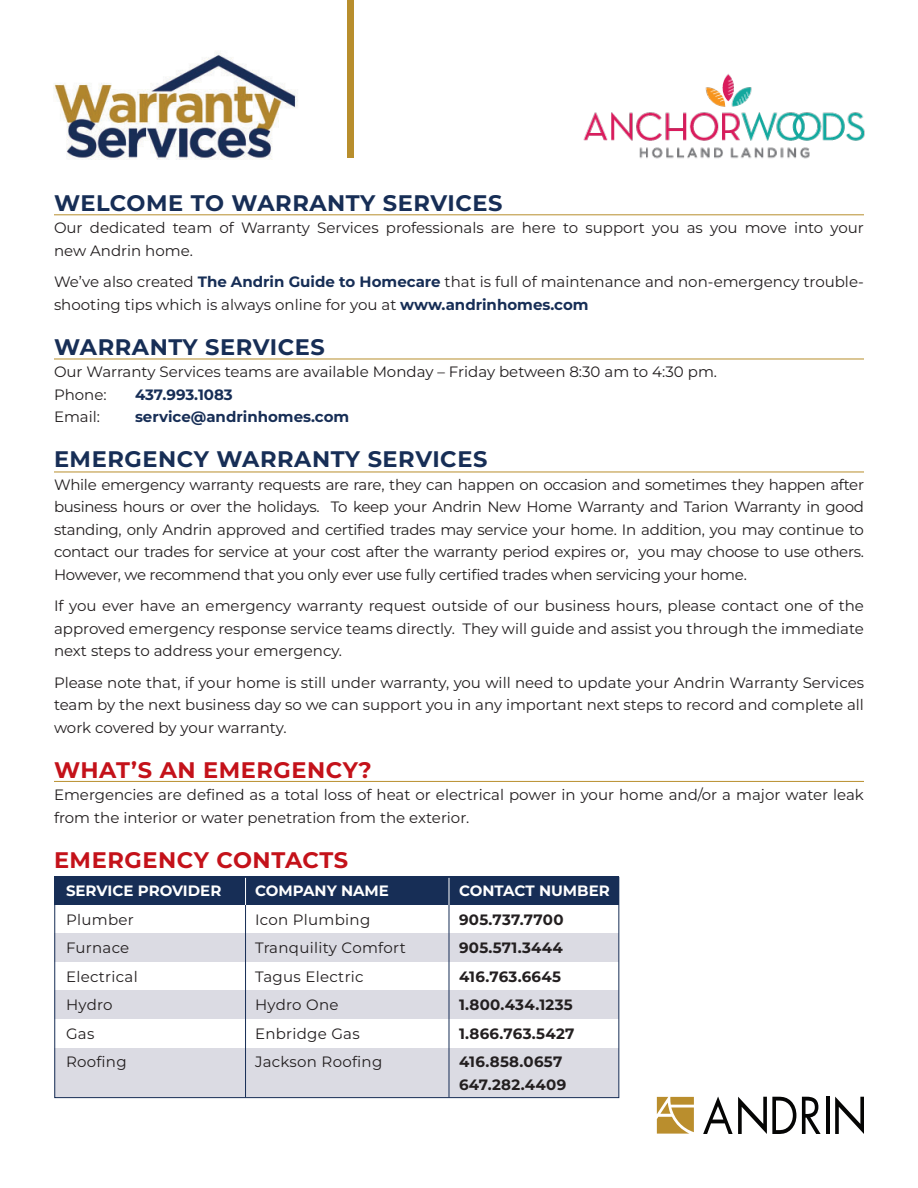
<style>
.page{position:relative;width:918px;height:1188px;background:#fff}
.page>*{position:absolute;margin:0;border:0;box-sizing:border-box;transform-origin:0 0}
.t1{font:700 22.5px "Montserrat";letter-spacing:.025em;color:#172e56}
.t2{font:700 22.5px "Montserrat";letter-spacing:.025em;color:#c4121a}
.t3{font:15px/22.5px "Montserrat";color:#231f20}
.t4{font:15px "Montserrat";letter-spacing:.02em;color:#231f20}
.t5{font:700 15px "Montserrat";letter-spacing:.02em;color:#231f20}
.t6{font:700 15px "Montserrat";color:#fff}
.t7{font:700 15px "Montserrat";color:#172e56}
.s1{font-weight:700;color:#172e56}
</style>
<div class="page">
<div style="left:54px;top:877px;width:565px;height:28px;background:#172e56"></div>
<div style="left:54px;top:934px;width:565px;height:28px;background:#dbdbe3"></div>
<div style="left:54px;top:991px;width:565px;height:28px;background:#dbdbe3"></div>
<div style="left:54px;top:1048px;width:565px;height:49px;background:#dbdbe3"></div>
<svg style="left:703px;top:1096px;width:93px;height:38px"></svg>
<svg style="left:802px;top:1097px;width:19px;height:37px"></svg>
<hr style="left:826px;top:1097px;width:4px;height:37px;background:#050504">
<svg style="left:835px;top:1097px;width:29px;height:37px"></svg>
<svg style="left:657px;top:1097px;width:37px;height:37px"></svg>
<img style="left:583px;top:74px;width:282px;height:85px">
<img style="left:53px;top:52px;width:245px;height:108px">
<div style="left:348px;top:0;width:6px;height:158px;background:#b88e2d"></div>
<hr style="left:54px;top:359px;width:810px;height:1px;background:#b88e2d">
<hr style="left:54px;top:214px;width:810px;height:1px;background:#b88e2d">
<hr style="left:54px;top:472px;width:810px;height:1px;background:#b88e2d">
<hr style="left:54px;top:781px;width:810px;height:1px;background:#b88e2d">
<hr style="left:449px;top:905px;width:1px;height:192px;background:#172e56">
<hr style="left:245px;top:905px;width:1px;height:192px;background:#172e56">
<svg style="left:245px;top:879px;width:1px;height:26px"></svg>
<svg style="left:449px;top:879px;width:1px;height:26px"></svg>
<div style="left:54px;top:877px;width:565px;height:221px;border:1px solid #172e56"></div>
<p class="t1" style="left:54px;top:188px;width:450px">WELCOME TO WARRANTY SERVICES</p>
<p class="t3" style="left:54px;top:216px;width:811px">Our dedicated team of Warranty Services professionals are here to support you as you move into your new Andrin home.</p>
<p class="t3" style="left:54px;top:270px;width:811px">We’ve also created <span class="s1">The Andrin Guide to Homecare</span> that is full of maintenance and non-emergency trouble&shy;shooting tips which is always online for you at <span class="s1">www.andrinhomes.com</span></p>
<p class="t1" style="left:54px;top:332px;width:272px">WARRANTY SERVICES</p>
<p class="t3" style="left:54px;top:360px;width:665px">Our Warranty Services teams are available Monday – Friday between 8:30 am to 4:30 pm.</p>
<p class="t3" style="left:54px;top:383px;width:54px">Phone:</p>
<p class="t7" style="left:135px;top:384px;width:99px">437.993.1083</p>
<p class="t3" style="left:54px;top:405px;width:48px">Email:</p>
<p class="t7" style="left:135px;top:407px;width:216px">service@andrinhomes.com</p>
<p class="t1" style="left:54px;top:444px;width:435px">EMERGENCY WARRANTY SERVICES</p>
<p class="t3" style="left:54px;top:473px;width:812px;text-align:justify">While emergency warranty requests are rare, they can happen on occasion and sometimes they happen after business hours or over the holidays. To keep your Andrin New Home Warranty and Tarion Warranty in good standing, only Andrin approved and certified trades may service your home. In addition, you may continue to contact our trades for service at your cost after the warranty period expires or, you may choose to use others.<br>However, we recommend that you only ever use fully certified trades when servicing your home.</p>
<p class="t3" style="left:54px;top:594px;width:812px;text-align:justify">If you ever have an emergency warranty request outside of our business hours, please contact one of the approved emergency response service teams directly. They will guide and assist you through the immediate next steps to address your emergency.</p>
<p class="t3" style="left:54px;top:671px;width:812px;text-align:justify">Please note that, if your home is still under warranty, you will need to update your Andrin Warranty Services team by the next business day so we can support you in any important next steps to record and complete all work covered by your warranty.</p>
<p class="t2" style="left:54px;top:755px;width:319px">WHAT’S AN EMERGENCY?</p>
<p class="t3" style="left:54px;top:783px;width:812px">Emergencies are defined as a total loss of heat or electrical power in your home and/or a major water leak from the interior or water penetration from the exterior.</p>
<p class="t2" style="left:54px;top:845px;width:296px">EMERGENCY CONTACTS</p>
<p class="t6" style="left:66px;top:881px;width:157px">SERVICE PROVIDER</p>
<p class="t6" style="left:255px;top:881px;width:136px">COMPANY NAME</p>
<p class="t6" style="left:459px;top:881px;width:152px">CONTACT NUMBER</p>
<p class="t4" style="left:66px;top:909px;width:69px">Plumber</p>
<p class="t4" style="left:255px;top:909px;width:117px">Icon Plumbing</p>
<p class="t5" style="left:459px;top:909px;width:106px">905.737.7700</p>
<p class="t3" style="left:66px;top:936px;width:65px">Furnace</p>
<p class="t4" style="left:255px;top:938px;width:152px">Tranquility Comfort</p>
<p class="t5" style="left:459px;top:938px;width:105px">905.571.3444</p>
<p class="t4" style="left:66px;top:966px;width:73px">Electrical</p>
<p class="t4" style="left:255px;top:966px;width:110px">Tagus Electric</p>
<p class="t5" style="left:459px;top:966px;width:104px">416.763.6645</p>
<p class="t3" style="left:66px;top:993px;width:48px">Hydro</p>
<p class="t4" style="left:255px;top:995px;width:85px">Hydro One</p>
<p class="t5" style="left:459px;top:995px;width:115px">1.800.434.1235</p>
<p class="t3" style="left:66px;top:1022px;width:30px">Gas</p>
<p class="t4" style="left:255px;top:1023px;width:106px">Enbridge Gas</p>
<p class="t5" style="left:459px;top:1023px;width:117px">1.866.763.5427</p>
<p class="t3" style="left:66px;top:1050px;width:62px">Roofing</p>
<p class="t4" style="left:255px;top:1052px;width:129px">Jackson Roofing</p>
<p class="t5" style="left:459px;top:1052px;width:105px">416.858.0657</p>
<p class="t5" style="left:459px;top:1074px;width:109px">647.282.4409</p>
</div>
